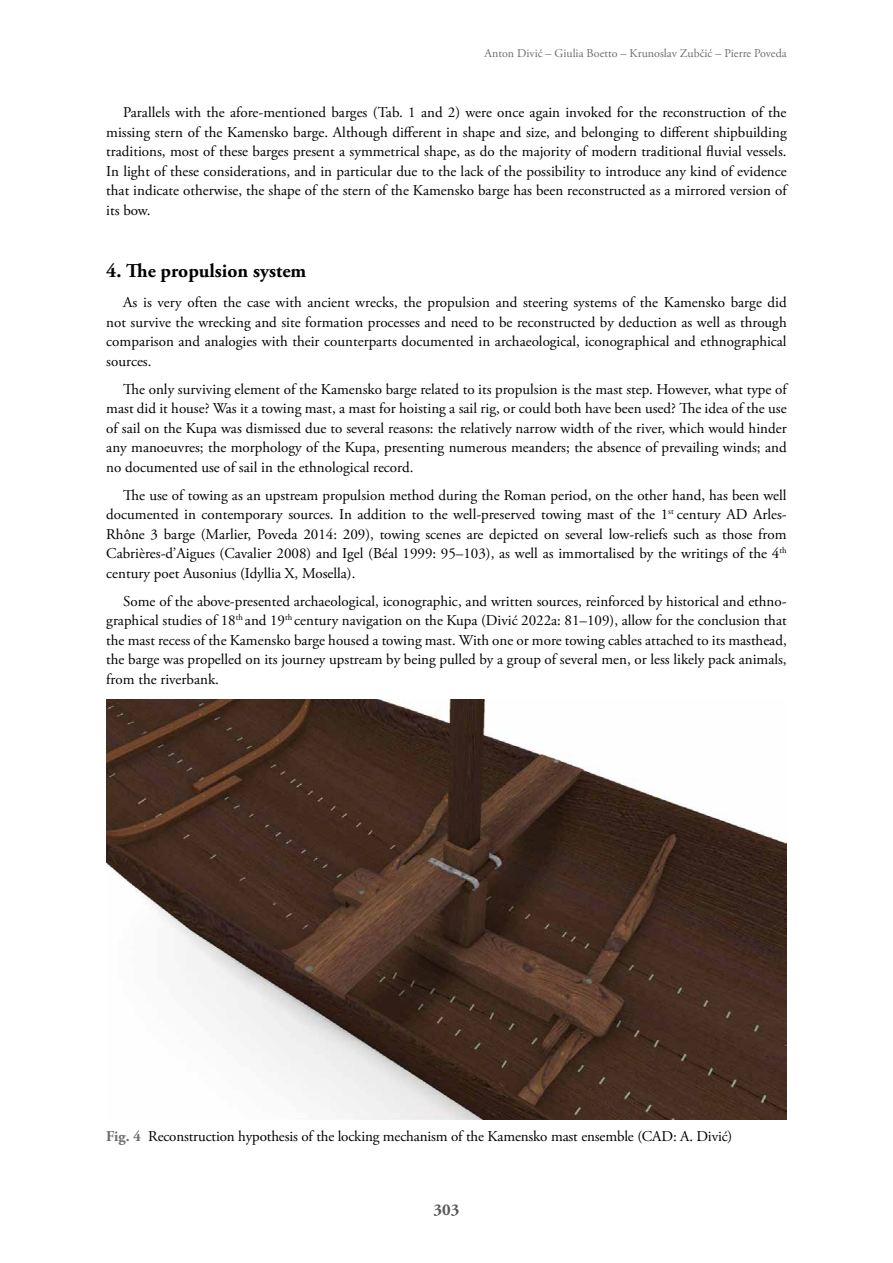
<style>
.page{position:relative;width:893px;height:1263px;background:#fff}
.page>*{position:absolute;margin:0;border:0;box-sizing:border-box;transform-origin:0 0}
.t1{font:700 19.5px "Adobe Garamond Pro";color:#000}
.t2{font:700 16.5px "Adobe Garamond Pro";color:#58595b}
.t3{font:15px/19.5px "Adobe Garamond Pro";color:#000;text-align:justify}
.t4{font:12px "Adobe Garamond Pro";color:#6d6e71}
.s1{font-weight:700;color:#6d6e71}
</style>
<div class="page">
<img style="left:106px;top:699px;width:681px;height:420px">
<p class="t4" style="left:485px;top:46px;width:304px">Anton Divić – Giulia Boetto – Krunoslav Zubčić – Pierre Poveda</p>
<p class="t3" style="left:106px;top:103px;width:682px;text-indent:17px">Parallels with the afore-mentioned barges (Tab. 1 and 2) were once again invoked for the reconstruction of the missing stern of the Kamensko barge. Although different in shape and size, and belonging to different shipbuilding traditions, most of these barges present a symmetrical shape, as do the majority of modern traditional fluvial vessels.<br>In light of these considerations, and in particular due to the lack of the possibility to introduce any kind of evidence that indicate otherwise, the shape of the stern of the Kamensko barge has been reconstructed as a mirrored version of its bow.</p>
<h1 class="t1" style="left:106px;top:259px;width:202px">4. The propulsion system</h1>
<p class="t3" style="left:106px;top:293px;width:682px;text-indent:17px">As is very often the case with ancient wrecks, the propulsion and steering systems of the Kamensko barge did not survive the wrecking and site formation processes and need to be reconstructed by deduction as well as through comparison and analogies with their counterparts documented in archaeological, iconographical and ethnographical sources.</p>
<p class="t3" style="left:106px;top:380px;width:682px;text-indent:17px">The only surviving element of the Kamensko barge related to its propulsion is the mast step. However, what type of mast did it house? Was it a towing mast, a mast for hoisting a sail rig, or could both have been used? The idea of the use of sail on the Kupa was dismissed due to several reasons: the relatively narrow width of the river, which would hinder any manoeuvres; the morphology of the Kupa, presenting numerous meanders; the absence of prevailing winds; and no documented use of sail in the ethnological record.</p>
<p class="t3" style="left:106px;top:486px;width:682px;text-indent:17px">The use of towing as an upstream propulsion method during the Roman period, on the other hand, has been well documented in contemporary sources. In addition to the well-preserved towing mast of the 1<sup>st</sup> century AD Arles-Rhône 3 barge (Marlier, Poveda 2014: 209), towing scenes are depicted on several low-reliefs such as those from Cabrières-d’Aigues (Cavalier 2008) and Igel (Béal 1999: 95–103), as well as immortalised by the writings of the 4<sup>th </sup>century poet Ausonius (Idyllia X, Mosella).</p>
<p class="t3" style="left:106px;top:592px;width:682px;text-indent:17px">Some of the above-presented archaeological, iconographic, and written sources, reinforced by historical and ethno&shy;graphical studies of 18<sup>th</sup> and 19<sup>th</sup> century navigation on the Kupa (Divić 2022a: 81–109), allow for the conclusion that the mast recess of the Kamensko barge housed a towing mast. With one or more towing cables attached to its masthead, the barge was propelled on its journey upstream by being pulled by a group of several men, or less likely pack animals, from the riverbank.</p>
<p class="t3" style="left:106px;top:1127px;width:628px"><span class="s1">Fig. 4</span> Reconstruction hypothesis of the locking mechanism of the Kamensko mast ensemble (CAD: A. Divić)</p>
<p class="t2" style="left:434px;top:1200px;width:27px">303</p>
</div>
